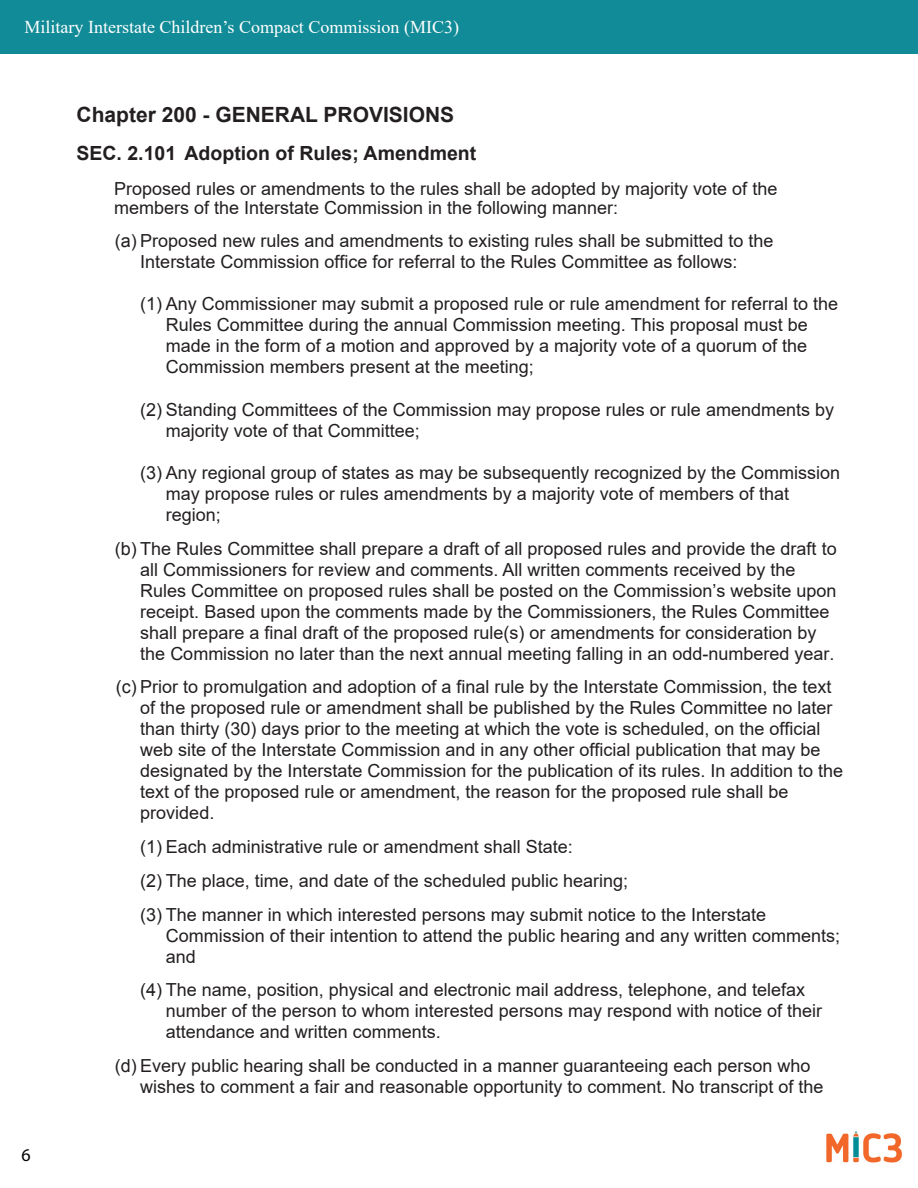
<style>
.page{position:relative;width:918px;height:1188px;background:#fff}
.page>*{position:absolute;margin:0;border:0;box-sizing:border-box;transform-origin:0 0}
.Main_Paragraph{font:700 21px "Arial";color:#231f20}
.Sub_Paragraph{font:700 19.5px "Arial";color:#231f20}
.Body_Text{font:18px/21px "Arial";color:#231f20}
.t1{font:18px "Times New Roman";color:#fff}
.t2{font:18px "Myriad Pro";color:#000}
.s1{font-style:inherit}
</style>
<div class="page">
<div style="left:0;top:0;width:918px;height:54px;background:#118b97"></div>
<img style="left:826px;top:1131px;width:77px;height:32px">
<p class="t1" style="left:25px;top:14px;width:436px">Military Interstate Children’s Compact Commission (MIC3)</p>
<p class="t2" style="left:22px;top:1144px;width:11px">6</p>
<p class="Main_Paragraph" style="left:77px;top:99px;width:379px">Chapter 200 - GENERAL PROVISIONS</p>
<p class="Sub_Paragraph" style="left:77px;top:139px;width:401px">SEC. 2.101 Adoption of Rules; Amendment</p>
<p class="Body_Text" style="left:114px;top:180px;width:665px;line-height:18.1px">Proposed rules or amendments to the rules shall be adopted by majority vote of the members of the Interstate Commission in the following manner:</p>
<p class="Body_Text" style="left:115px;top:230px;width:660px;text-align:center"><span class="s1">(a)</span> Proposed new rules and amendments to existing rules shall be submitted to the<br>Interstate Commission office for referral to the Rules Committee as follows:</p>
<p class="Body_Text" style="left:166px;top:293px;width:674px;text-indent:-26px"><span class="s1">(1)</span> Any Commissioner may submit a proposed rule or rule amendment for referral to the Rules Committee during the annual Commission meeting. This proposal must be made in the form of a motion and approved by a majority vote of a quorum of the Commission members present at the meeting;</p>
<p class="Body_Text" style="left:166px;top:399px;width:670px;text-indent:-26px"><span class="s1">(2)</span> Standing Committees of the Commission may propose rules or rule amendments by majority vote of that Committee;</p>
<p class="Body_Text" style="left:166px;top:462px;width:676px;text-indent:-26px"><span class="s1">(3)</span> Any regional group of <span class="s1">s</span>tates as may be subsequently recognized by the Commission may propose rules or rules amendments by a majority vote of members of that region;</p>
<p class="Body_Text" style="left:140px;top:538px;width:698px;text-indent:-26px"><span class="s1">(b)</span> The Rules Committee shall prepare a draft of all proposed rules and provide the draft to all Commissioners for review and comments. All written comments received by the Rules Committee on proposed rules shall be posted on the Commission’s website upon receipt. Based upon the comments made by the Commissioners, the Rules Committee shall prepare a final draft of the proposed rule(s) or amendments for consideration by the Commission no later than the next annual meeting falling in an odd-numbered year.</p>
<p class="Body_Text" style="left:140px;top:676px;width:705px;text-indent:-25px"><span class="s1">(c)</span> Prior to promulgation and adoption of a final rule by the Interstate Commission, the text of the proposed rule or amendment shall be published by the Rules Committee no later than thirty (30) days prior to the meeting at which the vote is scheduled, on the official web site of the Interstate Commission and in any other official publication that may be designated by the Interstate Commission for the publication of its rules. In addition to the text of the proposed rule or amendment, the reason for the proposed rule shall be provided.</p>
<p class="Body_Text" style="left:140px;top:830px;width:627px;line-height:33.8px"><span class="s1">(1)</span> Each administrative rule or amendment shall State:<br><span class="s1">(2)</span> The place, time, and date of the scheduled public hearing;<br><span class="s1">(3)</span> The manner in which interested persons may submit notice to the Interstate</p>
<p class="Body_Text" style="left:166px;top:925px;width:676px">Commission of their intention to attend the public hearing and any written comments; and</p>
<p class="Body_Text" style="left:166px;top:979px;width:658px;text-indent:-26px"><span class="s1">(4)</span> The name, position, physical and electronic mail address, telephone, and telefax number of the person to whom interested persons may respond with notice of their attendance and written comments.</p>
<p class="Body_Text" style="left:140px;top:1055px;width:685px;text-indent:-26px"><span class="s1">(d)</span> Every public hearing shall be conducted in a manner guaranteeing each person who wishes to comment a fair and reasonable opportunity to comment. No transcript of the</p>
</div>
